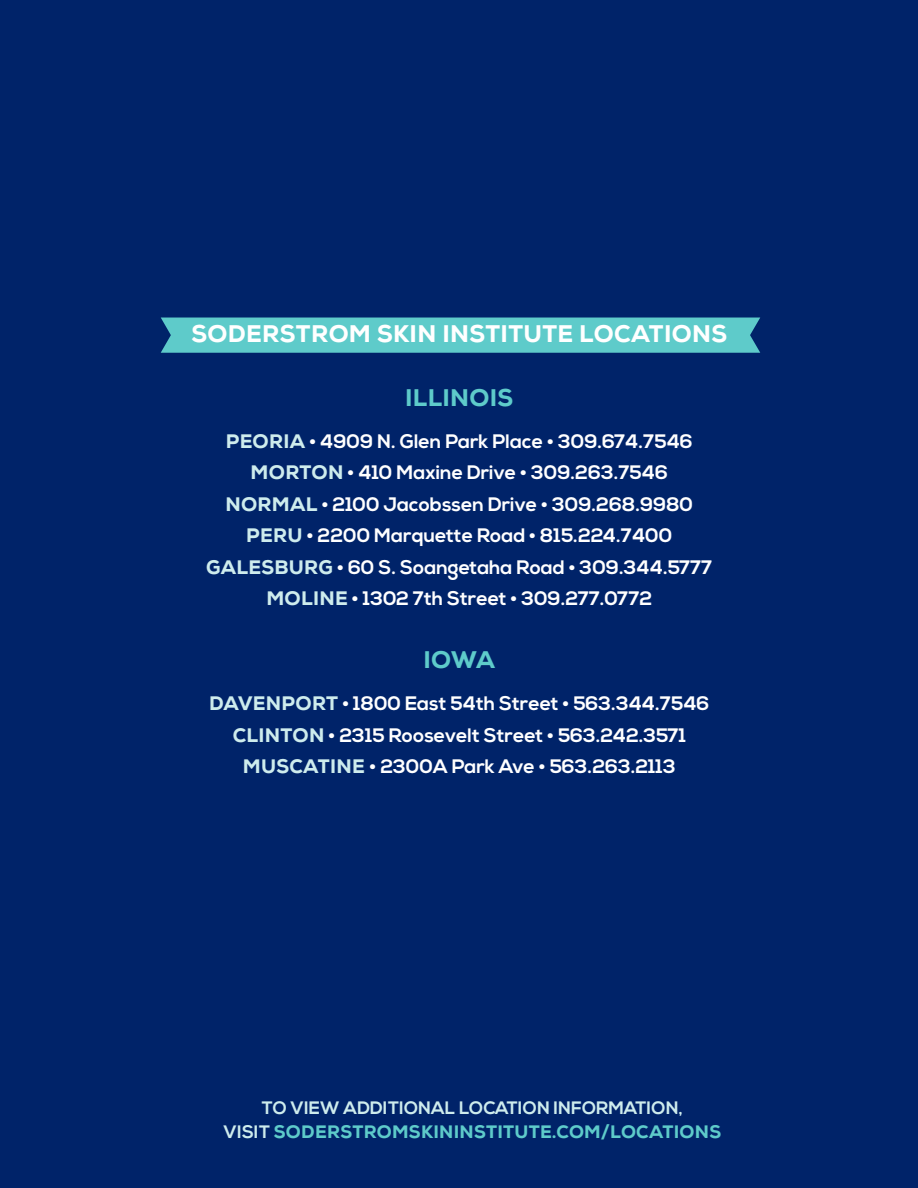
<style>
.page{position:relative;width:918px;height:1188px;background:#002369}
.page>*{position:absolute;margin:0;border:0;box-sizing:border-box;transform-origin:0 0}
.t1{font:800 24px "Nexa";letter-spacing:.015em;color:#fff}
.t2{font:800 24px "Nexa";letter-spacing:.015em;color:#5ecbca}
.t3{font:700 19.5px "Nexa";color:#fff}
.t4{font:800 18px "Nexa";letter-spacing:.015em;color:#5ecbca}
.t5{font:700 18px "Nexa";color:#ceeced}
.s1{font-weight:800;color:#ceeced}
.s2{font-weight:700;color:#ceeced}
</style>
<div class="page">
<div style="left:161px;top:318px;width:599px;height:35px;background:#5ecbca"></div>
<p class="t1" style="left:191px;top:319px;width:537px">SODERSTROM SKIN INSTITUTE LOCATIONS</p>
<p class="t2" style="left:405px;top:382px;width:110px">ILLINOIS</p>
<p class="t3" style="left:226px;top:430px;width:469px"><span class="s1">PEORIA</span> • 4909 N. Glen Park Place • 309.674.7546</p>
<p class="t3" style="left:251px;top:461px;width:419px"><span class="s1">MORTON</span> • 410 Maxine Drive • 309.263.7546</p>
<p class="t3" style="left:225px;top:493px;width:469px"><span class="s1">NORMAL</span> • 2100 Jacobssen Drive • 309.268.9980</p>
<p class="t3" style="left:246px;top:524px;width:428px"><span class="s1">PERU</span> • 2200 Marquette Road • 815.224.7400</p>
<p class="t3" style="left:206px;top:556px;width:508px"><span class="s1">GALESBURG</span> • 60 S. Soangetaha Road • 309.344.5777</p>
<p class="t3" style="left:266px;top:587px;width:387px"><span class="s1">MOLINE</span> • 1302 7th Street • 309.277.0772</p>
<p class="t2" style="left:423px;top:645px;width:73px">IOWA</p>
<p class="t3" style="left:209px;top:692px;width:502px"><span class="s1">DAVENPORT</span> • 1800 East 54th Street • 563.344.7546</p>
<p class="t3" style="left:233px;top:724px;width:455px"><span class="s1">CLINTON</span> • 2315 Roosevelt Street • 563.242.3571</p>
<p class="t3" style="left:243px;top:755px;width:435px"><span class="s1">MUSCATINE</span> • 2300A Park Ave • 563.263.2113</p>
<p class="t5" style="left:262px;top:1097px;width:423px">TO VIEW ADDITIONAL LOCATION INFORMATION,</p>
<p class="t4" style="left:224px;top:1120px;width:499px"><span class="s2">VISIT</span> SODERSTROMSKININSTITUTE.COM/LOCATIONS</p>
</div>
